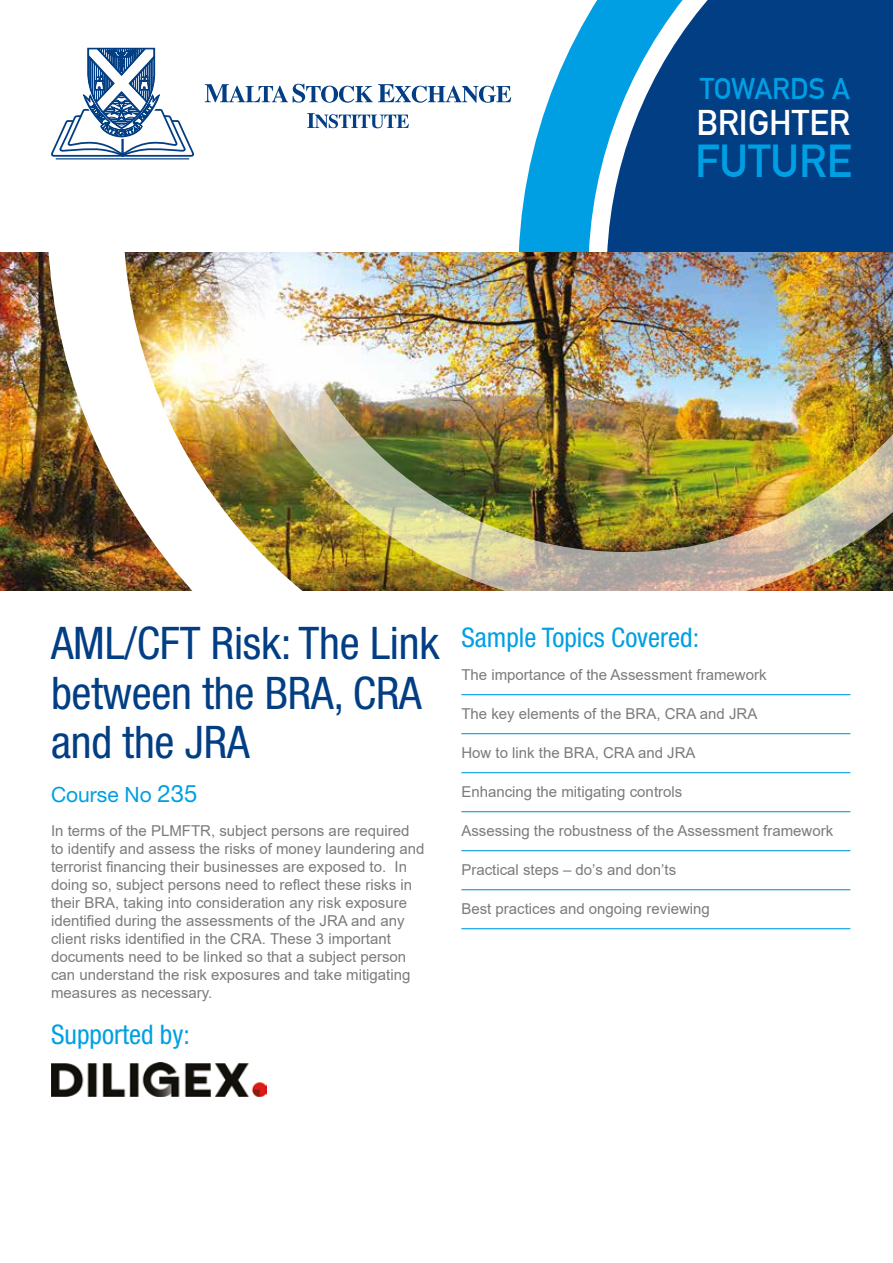
<style>
.page{position:relative;width:893px;height:1263px;background:#fff}
.page>*{position:absolute;margin:0;border:0;box-sizing:border-box;transform-origin:0 0}
.t1{font:700 45.15px "DIN Alternate";color:#009fe3}
.t2{font:condensed 45px/49.5px "Helvetica Neue LT Std";letter-spacing:-.005em;color:#023e84}
.t3{font:700 34.95px "DIN Alternate";color:#fff}
.t4{font:700 29.25px "DIN Alternate";letter-spacing:-.01em;color:#009fe3}
.t5{font:condensed 27px "Helvetica Neue LT Std";color:#009fe3}
.t6{font:21px "Helvetica Neue LT Std";color:#009fe3}
.t7{font:15px/18px "Arial";color:#7c7b7b}
.s1{font-size:24px}
</style>
<div class="page">
<svg style="left:522px;top:0;width:85px;height:208px;fill:#009fe3"></svg>
<svg style="left:607px;top:0;width:286px;height:208px;background:#125293"></svg>
<img style="left:0;top:252px;width:48px;height:338px">
<svg style="left:519px;top:208px;width:374px;height:29px;background:#0f5b9c"></svg>
<img style="left:48px;top:237px;width:845px;height:537px">
<hr style="left:461px;top:694px;width:389px;height:1px;background:#009fe3">
<hr style="left:461px;top:733px;width:389px;height:1px;background:#009fe3">
<hr style="left:461px;top:772px;width:389px;height:1px;background:#009fe3">
<hr style="left:461px;top:811px;width:389px;height:1px;background:#009fe3">
<hr style="left:461px;top:850px;width:389px;height:1px;background:#009fe3">
<hr style="left:461px;top:889px;width:389px;height:1px;background:#009fe3">
<hr style="left:461px;top:928px;width:389px;height:1px;background:#009fe3">
<svg style="left:205px;top:84px;width:306px;height:19px"></svg>
<svg style="left:307px;top:113px;width:102px;height:15px"></svg>
<svg style="left:51px;top:48px;width:143px;height:109px"></svg>
<hr style="left:56px;top:158px;width:133px;height:1px;background:#023e84">
<img style="left:51px;top:1062px;width:215px;height:35px">
<h3 class="t4" style="left:700px;top:67px;width:152px">TOWARDS A</h3>
<h3 class="t3" style="left:696px;top:96px;width:155px">BRIGHTER</h3>
<h1 class="t1" style="left:695px;top:127px;width:158px">FUTURE</h1>
<h2 class="t2" style="left:51px;top:618px;width:390px">AML/CFT Risk: The Link between the BRA, CRA and the JRA</h2>
<h3 class="t6" style="left:51px;top:782px;width:148px">Course No <span class="s1">235</span></h3>
<p class="t7" style="left:51px;top:821px;width:375px">In terms of the PLMFTR, subject persons are required to identify and assess the risks of money laundering and terrorist financing their businesses are exposed to. In doing so, subject persons need to reflect these risks in their BRA, taking into consideration any risk exposure identified during the assessments of the JRA and any client risks identified in the CRA. These 3 important documents need to be linked so that a subject person can understand the risk exposures and take mitigating measures as necessary.</p>
<h3 class="t5" style="left:51px;top:1018px;width:140px">Supported by:</h3>
<h3 class="t5" style="left:461px;top:621px;width:239px">Sample Topics Covered:</h3>
<p class="t7" style="left:461px;top:666px;width:307px">The importance of the Assessment framework</p>
<p class="t7" style="left:461px;top:705px;width:297px">The key elements of the BRA, CRA and JRA</p>
<p class="t7" style="left:461px;top:744px;width:236px">How to link the BRA, CRA and JRA</p>
<p class="t7" style="left:461px;top:783px;width:222px">Enhancing the mitigating controls</p>
<p class="t7" style="left:461px;top:822px;width:373px">Assessing the robustness of the Assessment framework</p>
<p class="t7" style="left:461px;top:861px;width:216px">Practical steps – do’s and don’ts</p>
<p class="t7" style="left:461px;top:900px;width:250px">Best practices and ongoing reviewing</p>
</div>
